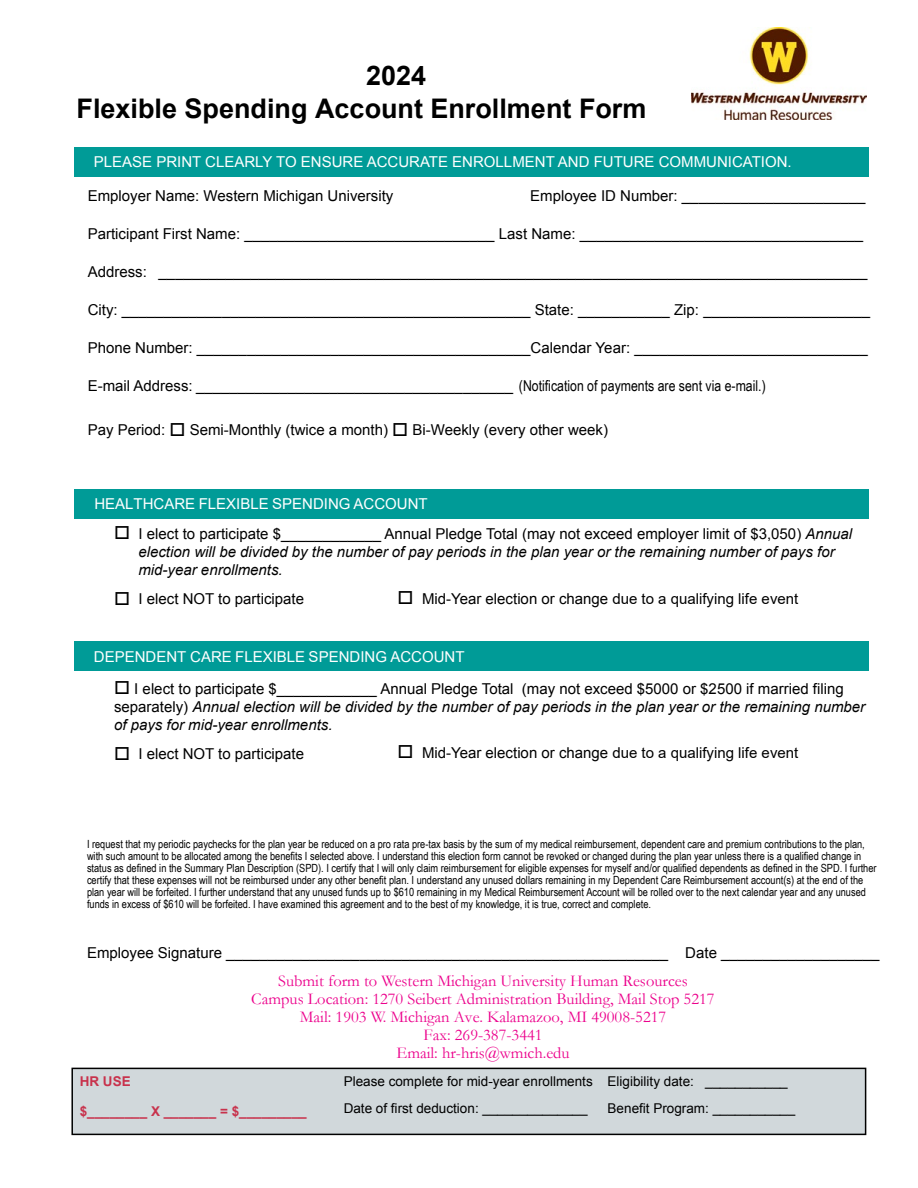
<style>
.page{position:relative;width:918px;height:1188px;background:#fff}
.page>*{position:absolute;margin:0;border:0;box-sizing:border-box;transform-origin:0 0}
.t1{font:700 27px/32.4px "Arial";color:#000}
.t2{font:16.5px/18px "Garamond";color:#ec008c;text-align:center}
.t3{font:15px "Arial";color:#000}
.t4{font:italic 15px/18px "Arial";color:#000}
.t5{font:15px "Arial";color:#fff}
.t6{font:13.5px/27px "Arial";color:#000}
.t7{font:700 13.5px "Arial";color:#c8324c}
.t8{font:11.25px/12px "Arial Narrow";color:#000}
.s1{font-family:"Arial Narrow"}
.s2{font-style:normal}
</style>
<div class="page">
<div style="left:74px;top:147px;width:795px;height:30px;background:#009b97"></div>
<div style="left:74px;top:489px;width:795px;height:29px;background:#009b97"></div>
<div style="left:74px;top:642px;width:794px;height:29px;background:#009b97"></div>
<div style="left:72px;top:1068px;width:794px;height:66px;background:#d1d8db"></div>
<div style="left:71px;top:1068px;width:795px;height:67px;border:2px solid #000"></div>
<img style="left:692px;top:27px;width:175px;height:93px">
<h1 class="t1" style="left:77px;top:60px;width:571px;text-indent:289px">2024<br>Flexible Spending Account Enrollment Form</h1>
<h3 class="t5" style="left:94px;top:152px;width:699px">PLEASE PRINT CLEARLY TO ENSURE ACCURATE ENROLLMENT AND FUTURE COMMUNICATION.</h3>
<h3 class="t3" style="left:88px;top:186px;width:307px">Employer Name: Western Michigan University</h3>
<h3 class="t3" style="left:530px;top:186px;width:337px">Employee ID Number: ______________________</h3>
<h3 class="t3" style="left:88px;top:224px;width:777px">Participant First Name: ______________________________ Last Name: __________________________________</h3>
<h3 class="t3" style="left:88px;top:262px;width:781px">Address: _____________________________________________________________________________________</h3>
<h3 class="t3" style="left:88px;top:300px;width:784px">City: _________________________________________________ State: ___________ Zip: ____________________</h3>
<h3 class="t3" style="left:88px;top:338px;width:782px">Phone Number: ________________________________________Calendar Year: ____________________________</h3>
<h3 class="t3" style="left:88px;top:376px;width:680px">E-mail Address: ______________________________________ <span class="s1">(Notification of payments are sent via e-mail.)</span></h3>
<h3 class="t3" style="left:88px;top:419px;width:522px">Pay Period: □ Semi-Monthly (twice a month) □ Bi-Weekly (every other week)</h3>
<h3 class="t5" style="left:94px;top:494px;width:335px">HEALTHCARE FLEXIBLE SPENDING ACCOUNT</h3>
<h3 class="t4" style="left:138px;top:525px;width:715px;text-indent:-24px">□ <span class="s2">I elect to participate $____________ Annual Pledge Total (may not exceed employer limit of $3,050)</span> Annual election will be divided by the number of pay periods in the plan year or the remaining number of pays for mid-year enrollments.</h3>
<h3 class="t3" style="left:114px;top:589px;width:191px">□ I elect NOT to participate</h3>
<h3 class="t3" style="left:398px;top:589px;width:402px">□ Mid-Year election or change due to a qualifying life event</h3>
<h3 class="t5" style="left:94px;top:647px;width:372px">DEPENDENT CARE FLEXIBLE SPENDING ACCOUNT</h3>
<p class="t4" style="left:114px;top:680px;width:753px">□ <span class="s2">I elect to participate $____________ Annual Pledge Total (may not exceed $5000 or $2500 if married filing separately)</span> Annual election will be divided by the number of pay periods in the plan year or the remaining number of pays for mid-year enrollments.</p>
<h3 class="t3" style="left:114px;top:743px;width:191px">□ I elect NOT to participate</h3>
<h3 class="t3" style="left:398px;top:743px;width:402px">□ Mid-Year election or change due to a qualifying life event</h3>
<p class="t8" style="left:87px;top:838px;width:791px">I request that my periodic paychecks for the plan year be reduced on a pro rata pre-tax basis by the sum of my medical reimbursement, dependent care and premium contributions to the plan, with such amount to be allocated among the benefits I selected above. I understand this election form cannot be revoked or changed during the plan year unless there is a qualified change in status as defined in the Summary Plan Description (SPD). I certify that I will only claim reimbursement for eligible expenses for myself and/or qualified dependents as defined in the SPD. I further certify that these expenses will not be reimbursed under any other benefit plan. I understand any unused dollars remaining in my Dependent Care Reimbursement account(s) at the end of the plan year will be forfeited. I further understand that any unused funds up to $610 remaining in my Medical Reimbursement Account will be rolled over to the next calendar year and any unused funds in excess of $610 will be forfeited. I have examined this agreement and to the best of my knowledge, it is true, correct and complete.</p>
<h3 class="t3" style="left:87px;top:943px;width:794px">Employee Signature _____________________________________________________ Date ___________________</h3>
<h2 class="t2" style="left:251px;top:971px;width:465px">Submit form to Western Michigan University Human Resources Campus Location: 1270 Seibert Administration Building, Mail Stop 5217<br>Mail: 1903 W. Michigan Ave. Kalamazoo, MI 49008-5217<br>Fax: 269-387-3441<br>Email: hr-hris@wmich.edu</h2>
<p class="t7" style="left:80px;top:1072px;width:53px">HR USE</p>
<p class="t7" style="left:80px;top:1102px;width:229px">$________ X _______ = $_________</p>
<p class="t6" style="left:344px;top:1068px;width:251px">Please complete for mid-year enrollments<br>Date of first deduction: ______________</p>
<p class="t6" style="left:608px;top:1068px;width:189px">Eligibility date: ___________<br>Benefit Program: ___________</p>
</div>
